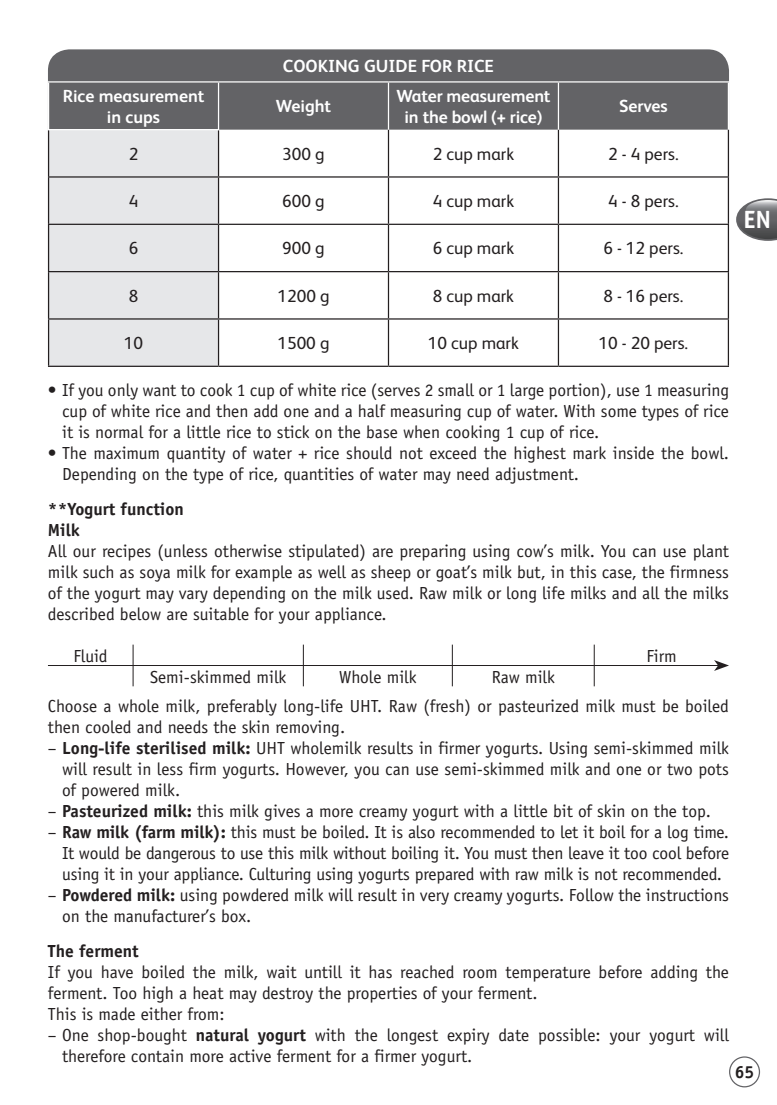
<style>
.page{position:relative;width:777px;height:1105px;background:#fff}
.page>*{position:absolute;margin:0;border:0;box-sizing:border-box;transform-origin:0 0}
.t1{font:700 25px "Officina Sans";color:#fff}
.t2{font:17.5px/21px "Officina Sans";color:#231f20}
.t3{font:17.5px "FS Albert";color:#231f20}
.t4{font:700 17.5px/21px "FS Albert";color:#fff;text-align:center}
.t5{font:700 17.5px/21px "Officina Sans";color:#231f20}
.s1{font-weight:700}
</style>
<div class="page">
<div style="left:728px;top:1056px;width:31px;height:31px;border:1px solid #636366;border-radius:50%"></div>
<svg style="left:736px;top:198px;width:40px;height:43px"></svg>
<svg style="left:133px;top:644px;width:1px;height:42px"></svg>
<svg style="left:303px;top:644px;width:1px;height:42px"></svg>
<svg style="left:451px;top:644px;width:1px;height:42px"></svg>
<svg style="left:593px;top:644px;width:1px;height:42px"></svg>
<hr style="left:48px;top:665px;width:669px;height:1px;background:#231f20">
<svg style="left:714px;top:660px;width:14px;height:10px"></svg>
<div style="left:48px;top:49px;width:680px;height:32px;background:#636366"></div>
<div style="left:49px;top:82px;width:678px;height:48px;background:#636366"></div>
<div style="left:49px;top:130px;width:169px;height:235px;background:#e6e7e9"></div>
<svg style="left:219px;top:130px;width:508px;height:235px"></svg>
<hr style="left:387px;top:130px;width:2px;height:46px;background:#231f20">
<hr style="left:557px;top:130px;width:1px;height:46px;background:#231f20">
<hr style="left:727px;top:130px;width:1px;height:46px;background:#231f20">
<hr style="left:218px;top:176px;width:170px;height:1px;background:#231f20">
<hr style="left:388px;top:176px;width:170px;height:1px;background:#231f20">
<hr style="left:387px;top:177px;width:2px;height:47px;background:#231f20">
<hr style="left:558px;top:176px;width:170px;height:1px;background:#231f20">
<hr style="left:557px;top:177px;width:1px;height:47px;background:#231f20">
<hr style="left:727px;top:177px;width:1px;height:47px;background:#231f20">
<hr style="left:218px;top:224px;width:170px;height:1px;background:#231f20">
<hr style="left:388px;top:224px;width:170px;height:1px;background:#231f20">
<hr style="left:387px;top:225px;width:2px;height:46px;background:#231f20">
<hr style="left:558px;top:224px;width:170px;height:1px;background:#231f20">
<hr style="left:557px;top:225px;width:1px;height:46px;background:#231f20">
<hr style="left:727px;top:225px;width:1px;height:46px;background:#231f20">
<hr style="left:218px;top:271px;width:170px;height:1px;background:#231f20">
<hr style="left:388px;top:271px;width:170px;height:1px;background:#231f20">
<hr style="left:387px;top:272px;width:2px;height:46px;background:#231f20">
<hr style="left:558px;top:271px;width:170px;height:1px;background:#231f20">
<hr style="left:557px;top:272px;width:1px;height:46px;background:#231f20">
<hr style="left:727px;top:272px;width:1px;height:46px;background:#231f20">
<hr style="left:218px;top:318px;width:170px;height:1px;background:#231f20">
<hr style="left:388px;top:318px;width:170px;height:1px;background:#231f20">
<hr style="left:387px;top:319px;width:2px;height:46px;background:#231f20">
<hr style="left:558px;top:318px;width:170px;height:1px;background:#231f20">
<hr style="left:557px;top:319px;width:1px;height:46px;background:#231f20">
<hr style="left:727px;top:319px;width:1px;height:46px;background:#231f20">
<hr style="left:218px;top:365px;width:170px;height:2px;background:#231f20">
<hr style="left:388px;top:365px;width:170px;height:2px;background:#231f20">
<hr style="left:558px;top:365px;width:170px;height:2px;background:#231f20">
<hr style="left:387px;top:82px;width:2px;height:48px;background:#fff">
<hr style="left:557px;top:82px;width:1px;height:48px;background:#fff">
<hr style="left:48px;top:130px;width:1px;height:46px;background:#231f20">
<hr style="left:218px;top:130px;width:1px;height:46px;background:#231f20">
<hr style="left:48px;top:176px;width:170px;height:1px;background:#231f20">
<hr style="left:48px;top:177px;width:1px;height:47px;background:#231f20">
<hr style="left:218px;top:177px;width:1px;height:47px;background:#231f20">
<hr style="left:48px;top:224px;width:170px;height:1px;background:#231f20">
<hr style="left:48px;top:225px;width:1px;height:46px;background:#231f20">
<hr style="left:218px;top:225px;width:1px;height:46px;background:#231f20">
<hr style="left:48px;top:271px;width:170px;height:1px;background:#231f20">
<hr style="left:48px;top:272px;width:1px;height:46px;background:#231f20">
<hr style="left:218px;top:272px;width:1px;height:46px;background:#231f20">
<hr style="left:48px;top:318px;width:170px;height:1px;background:#231f20">
<hr style="left:48px;top:319px;width:1px;height:46px;background:#231f20">
<hr style="left:218px;top:319px;width:1px;height:46px;background:#231f20">
<hr style="left:48px;top:365px;width:170px;height:2px;background:#231f20">
<hr style="left:218px;top:82px;width:1px;height:47px;background:#fff">
<hr style="left:48px;top:129px;width:171px;height:1px;background:#fff">
<p class="t4" style="left:283px;top:55px;width:212px">COOKING GUIDE FOR RICE</p>
<p class="t4" style="left:63px;top:85px;width:143px">Rice measurement in cups</p>
<p class="t4" style="left:275px;top:95px;width:57px">Weight</p>
<p class="t4" style="left:396px;top:85px;width:155px">Water measurement in the bowl (+ rice)</p>
<p class="t4" style="left:618px;top:95px;width:50px">Serves</p>
<p class="t3" style="left:129px;top:143px;width:11px">2</p>
<p class="t3" style="left:282px;top:143px;width:44px">300 g</p>
<p class="t3" style="left:432px;top:143px;width:83px">2 cup mark</p>
<p class="t3" style="left:608px;top:143px;width:72px">2 - 4 pers.</p>
<p class="t3" style="left:129px;top:191px;width:11px">4</p>
<p class="t3" style="left:282px;top:191px;width:44px">600 g</p>
<p class="t3" style="left:432px;top:191px;width:83px">4 cup mark</p>
<p class="t3" style="left:608px;top:191px;width:72px">4 - 8 pers.</p>
<p class="t3" style="left:129px;top:238px;width:11px">6</p>
<p class="t3" style="left:282px;top:238px;width:44px">900 g</p>
<p class="t3" style="left:432px;top:238px;width:83px">6 cup mark</p>
<p class="t3" style="left:603px;top:238px;width:81px">6 - 12 pers.</p>
<p class="t3" style="left:129px;top:285px;width:11px">8</p>
<p class="t3" style="left:277px;top:285px;width:54px">1200 g</p>
<p class="t3" style="left:432px;top:285px;width:83px">8 cup mark</p>
<p class="t3" style="left:603px;top:285px;width:81px">8 - 16 pers.</p>
<p class="t3" style="left:124px;top:333px;width:21px">10</p>
<p class="t3" style="left:277px;top:333px;width:54px">1500 g</p>
<p class="t3" style="left:427px;top:333px;width:92px">10 cup mark</p>
<p class="t3" style="left:598px;top:333px;width:91px">10 - 20 pers.</p>
<h1 class="t1" style="left:743px;top:204px;width:29px">EN</h1>
<p class="t2" style="left:62px;top:379px;width:668px;text-align:justify;text-indent:-14px">• If you only want to cook 1 cup of white rice (serves 2 small or 1 large portion), use 1 measuring cup of white rice and then add one and a half measuring cup of water. With some types of rice it is normal for a little rice to stick on the base when cooking 1 cup of rice.</p>
<p class="t2" style="left:62px;top:442px;width:668px;text-indent:-14px">• The maximum quantity of water + rice should not exceed the highest mark inside the bowl.<br>Depending on the type of rice, quantities of water may need adjustment.</p>
<p class="t5" style="left:48px;top:498px;width:137px">**Yogurt function<br>Milk</p>
<p class="t2" style="left:48px;top:541px;width:682px;text-align:justify">All our recipes (unless otherwise stipulated) are preparing using cow’s milk. You can use plant milk such as soya milk for example as well as sheep or goat’s milk but, in this case, the firmness of the yogurt may vary depending on the milk used. Raw milk or long life milks and all the milks described below are suitable for your appliance.</p>
<p class="t2" style="left:73px;top:645px;width:36px">Fluid</p>
<p class="t2" style="left:646px;top:645px;width:32px">Firm</p>
<p class="t2" style="left:150px;top:666px;width:138px">Semi-skimmed milk</p>
<p class="t2" style="left:339px;top:666px;width:79px">Whole milk</p>
<p class="t2" style="left:48px;top:662px;width:682px;line-height:28.8px;text-indent:443px">Raw milk<br>Choose a whole milk, preferably long-life UHT. Raw (fresh) or pasteurized milk must be boiled</p>
<p class="t2" style="left:48px;top:716px;width:298px">then cooled and needs the skin removing.</p>
<p class="t2" style="left:62px;top:737px;width:668px;text-align:justify;text-indent:-14px">– <span class="s1">Long-life sterilised milk:</span> UHT wholemilk results in firmer yogurts. Using semi-skimmed milk will result in less firm yogurts. However, you can use semi-skimmed milk and one or two pots of powered milk.</p>
<p class="t2" style="left:48px;top:800px;width:664px">– <span class="s1">Pasteurized milk:</span> this milk gives a more creamy yogurt with a little bit of skin on the top.</p>
<p class="t2" style="left:62px;top:821px;width:668px;text-align:justify;text-indent:-14px">– <span class="s1">Raw milk (farm milk):</span> this must be boiled. It is also recommended to let it boil for a log time.<br>It would be dangerous to use this milk without boiling it. You must then leave it too cool before using it in your appliance. Culturing using yogurts prepared with raw milk is not recommended.</p>
<p class="t2" style="left:62px;top:884px;width:668px;text-indent:-14px">– <span class="s1">Powdered milk:</span> using powdered milk will result in very creamy yogurts. Follow the instructions on the manufacturer’s box.</p>
<p class="t5" style="left:48px;top:940px;width:92px">The ferment</p>
<p class="t2" style="left:48px;top:961px;width:682px">If you have boiled the milk, wait untill it has reached room temperature before adding the ferment. Too high a heat may destroy the properties of your ferment.<br>This is made either from:</p>
<p class="t2" style="left:62px;top:1024px;width:668px;text-indent:-14px">– One shop-bought <span class="s1">natural yogurt</span> with the longest expiry date possible: your yogurt will therefore contain more active ferment for a firmer yogurt.</p>
<p class="t5" style="left:734px;top:1061px;width:21px">65</p>
</div>
